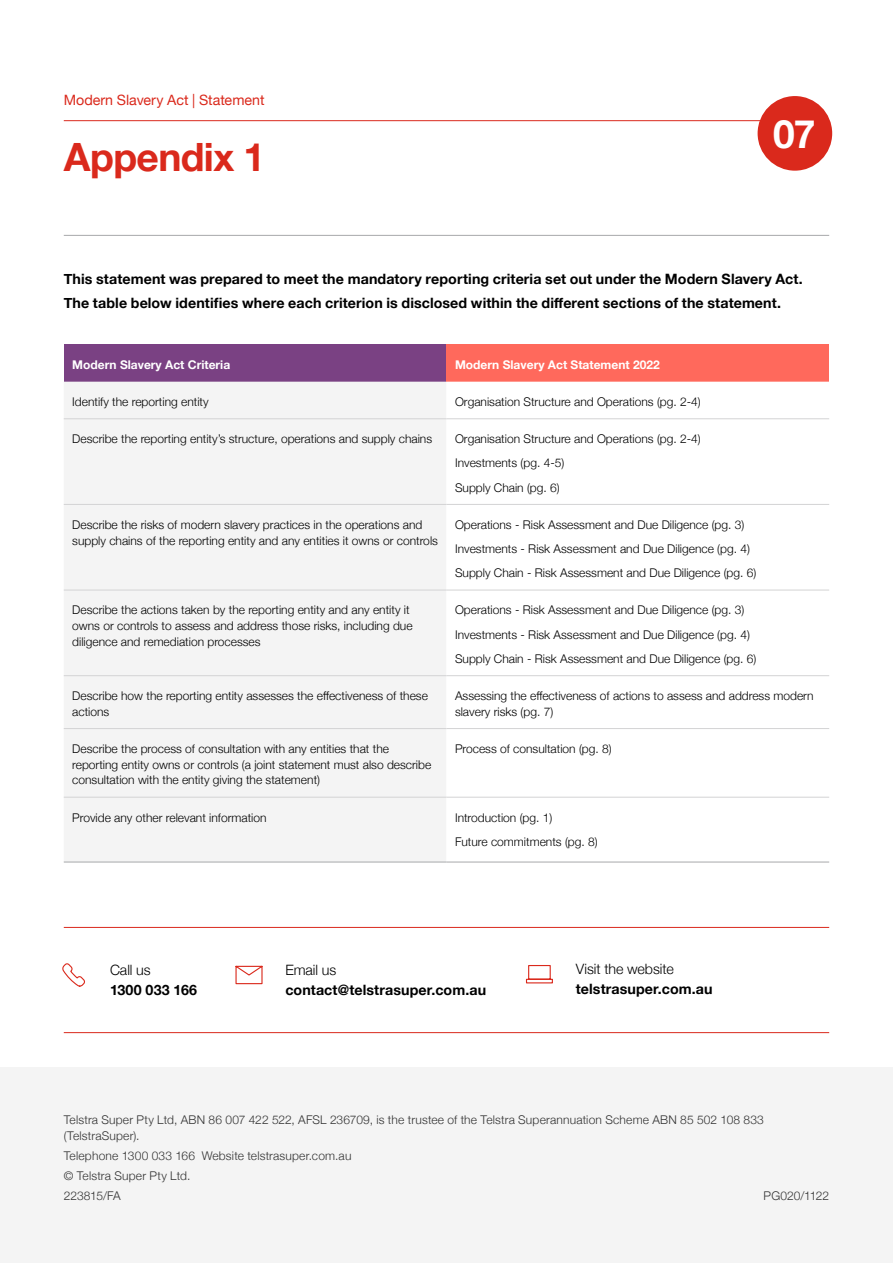
<style>
.page{position:relative;width:893px;height:1263px;background:#fff}
.page>*{position:absolute;margin:0;border:0;box-sizing:border-box;transform-origin:0 0}
.TS_TXT_Section_Title{font:700 39px "Helvetica Neue";letter-spacing:-.015em;color:#da291c}
.TS_TXT_Section_Numbe{font:700 39px "Helvetica Neue";color:#fff}
.TS_TXT_Subhead__blac{font:700 14.25px/19.5px "Helvetica Neue";letter-spacing:.005em;color:#000}
.TS_TXT_Page_Folio{font:14.25px "Helvetica Neue";color:#da291c}
.TS_TXT_CHART_Body{font:300 12px/15.8px "Helvetica Neue";color:#000}
.TS_TXT_Disclaimer{font:300 12px/15.8px "Helvetica Neue";letter-spacing:.015em;color:#323232}
.TS_TXT_CHART_Header{font:700 12px "Helvetica Neue";color:#fff}
.TS_TXT_Disclaimer-2{font:300 12px "Helvetica Neue";letter-spacing:-.015em;color:#323232}
.s1{font-weight:300}
</style>
<div class="page">
<hr style="left:64px;top:1032px;width:765px;height:1px;background:#da291c">
<hr style="left:64px;top:927px;width:765px;height:1px;background:#da291c">
<svg style="left:526px;top:965px;width:27px;height:19px"></svg>
<svg style="left:235px;top:965px;width:28px;height:20px"></svg>
<svg style="left:62px;top:963px;width:23px;height:24px"></svg>
<div style="left:0;top:1067px;width:893px;height:196px;background:#f4f4f4"></div>
<hr style="left:64px;top:120px;width:765px;height:1px;background:#da291c">
<hr style="left:64px;top:235px;width:765px;height:1px;background:#a7a8aa">
<div style="left:758px;top:96px;width:74px;height:75px;background:#da291c;border-radius:50%"></div>
<div style="left:64px;top:344px;width:382px;height:38px;background:#7a4183"></div>
<div style="left:446px;top:344px;width:383px;height:38px;background:#ff695c"></div>
<div style="left:64px;top:382px;width:382px;height:480px;background:#f4f4f4"></div>
<svg style="left:446px;top:419px;width:383px;height:443px"></svg>
<hr style="left:64px;top:862px;width:382px;height:1px;background:#a7a8aa">
<hr style="left:446px;top:862px;width:383px;height:1px;background:#a7a8aa">
<hr style="left:64px;top:418px;width:382px;height:1px;background:#d3d3d4">
<hr style="left:446px;top:418px;width:383px;height:1px;background:#d3d3d4">
<hr style="left:64px;top:504px;width:382px;height:1px;background:#d3d3d4">
<hr style="left:446px;top:504px;width:383px;height:1px;background:#d3d3d4">
<hr style="left:64px;top:590px;width:382px;height:1px;background:#d3d3d4">
<hr style="left:446px;top:590px;width:383px;height:1px;background:#d3d3d4">
<hr style="left:64px;top:675px;width:382px;height:1px;background:#d3d3d4">
<hr style="left:446px;top:675px;width:383px;height:1px;background:#d3d3d4">
<hr style="left:64px;top:728px;width:382px;height:1px;background:#d3d3d4">
<hr style="left:446px;top:728px;width:383px;height:1px;background:#d3d3d4">
<hr style="left:64px;top:797px;width:382px;height:1px;background:#d3d3d4">
<hr style="left:446px;top:797px;width:383px;height:1px;background:#d3d3d4">
<p class="TS_TXT_Page_Folio" style="left:64px;top:90px;width:202px">Modern Slavery Act | Statement</p>
<p class="TS_TXT_Section_Title" style="left:64px;top:127px;width:203px">Appendix 1</p>
<p class="TS_TXT_Section_Numbe" style="left:773px;top:103px;width:44px">07</p>
<p class="TS_TXT_Subhead__blac" style="left:64px;top:270px;width:741px">This statement was prepared to meet the mandatory reporting criteria set out under the Modern Slavery Act.</p>
<p class="TS_TXT_Subhead__blac" style="left:64px;top:294px;width:719px">The table below identifies where each criterion is disclosed within the different sections of the statement.</p>
<p class="TS_TXT_CHART_Header" style="left:72px;top:355px;width:159px">Modern Slavery Act Criteria</p>
<p class="TS_TXT_CHART_Header" style="left:455px;top:355px;width:206px">Modern Slavery Act Statement 2022</p>
<p class="TS_TXT_CHART_Body" style="left:72px;top:393px;width:138px">Identify the reporting entity</p>
<p class="TS_TXT_CHART_Body" style="left:455px;top:393px;width:247px">Organisation Structure and Operations (pg. 2-4)</p>
<p class="TS_TXT_CHART_Body" style="left:72px;top:430px;width:361px">Describe the reporting entity’s structure, operations and supply chains</p>
<p class="TS_TXT_CHART_Body" style="left:455px;top:430px;width:247px">Organisation Structure and Operations (pg. 2-4)</p>
<p class="TS_TXT_CHART_Body" style="left:455px;top:454px;width:111px">Investments (pg. 4-5)</p>
<p class="TS_TXT_CHART_Body" style="left:455px;top:479px;width:106px">Supply Chain (pg. 6)</p>
<p class="TS_TXT_CHART_Body" style="left:72px;top:516px;width:367px">Describe the risks of modern slavery practices in the operations and supply chains of the reporting entity and any entities it owns or controls</p>
<p class="TS_TXT_CHART_Body" style="left:455px;top:516px;width:291px">Operations - Risk Assessment and Due Diligence (pg. 3)</p>
<p class="TS_TXT_CHART_Body" style="left:455px;top:540px;width:296px">Investments - Risk Assessment and Due Diligence (pg. 4)</p>
<p class="TS_TXT_CHART_Body" style="left:455px;top:564px;width:303px">Supply Chain - Risk Assessment and Due Diligence (pg. 6)</p>
<p class="TS_TXT_CHART_Body" style="left:72px;top:601px;width:342px">Describe the actions taken by the reporting entity and any entity it owns or controls to assess and address those risks, including due diligence and remediation processes</p>
<p class="TS_TXT_CHART_Body" style="left:455px;top:601px;width:291px">Operations - Risk Assessment and Due Diligence (pg. 3)</p>
<p class="TS_TXT_CHART_Body" style="left:455px;top:626px;width:296px">Investments - Risk Assessment and Due Diligence (pg. 4)</p>
<p class="TS_TXT_CHART_Body" style="left:455px;top:650px;width:303px">Supply Chain - Risk Assessment and Due Diligence (pg. 6)</p>
<p class="TS_TXT_CHART_Body" style="left:72px;top:687px;width:357px">Describe how the reporting entity assesses the effectiveness of these actions</p>
<p class="TS_TXT_CHART_Body" style="left:455px;top:687px;width:360px">Assessing the effectiveness of actions to assess and address modern slavery risks (pg. 7)</p>
<p class="TS_TXT_CHART_Body" style="left:72px;top:740px;width:360px">Describe the process of consultation with any entities that the reporting entity owns or controls (a joint statement must also describe consultation with the entity giving the statement)</p>
<p class="TS_TXT_CHART_Body" style="left:455px;top:740px;width:158px">Process of consultation (pg. 8)</p>
<p class="TS_TXT_CHART_Body" style="left:72px;top:808px;width:196px">Provide any other relevant information</p>
<p class="TS_TXT_CHART_Body" style="left:455px;top:808px;width:99px">Introduction (pg. 1)</p>
<p class="TS_TXT_CHART_Body" style="left:455px;top:833px;width:144px">Future commitments (pg. 8)</p>
<p class="TS_TXT_Subhead__blac" style="left:110px;top:960px;width:89px"><span class="s1">Call us<br></span>1300 033 166</p>
<p class="TS_TXT_Subhead__blac" style="left:285px;top:960px;width:202px"><span class="s1">Email us </span>contact@telstrasuper.com.au</p>
<p class="TS_TXT_Subhead__blac" style="left:576px;top:960px;width:138px"><span class="s1">Visit the website </span>telstrasuper.com.au</p>
<p class="TS_TXT_Disclaimer" style="left:64px;top:1111px;width:702px">Telstra Super Pty Ltd, ABN 86 007 422 522, AFSL 236709, is the trustee of the Telstra Superannuation Scheme ABN 85 502 108 833 (TelstraSuper).</p>
<p class="TS_TXT_Disclaimer" style="left:64px;top:1147px;width:289px">Telephone 1300 033 166 Website telstrasuper.com.au</p>
<p class="TS_TXT_Disclaimer" style="left:64px;top:1167px;width:128px">© Telstra Super Pty Ltd.</p>
<p class="TS_TXT_Disclaimer-2" style="left:64px;top:1186px;width:59px">223815/FA</p>
<p class="TS_TXT_Disclaimer" style="left:764px;top:1187px;width:67px">PG020/1122</p>
</div>
